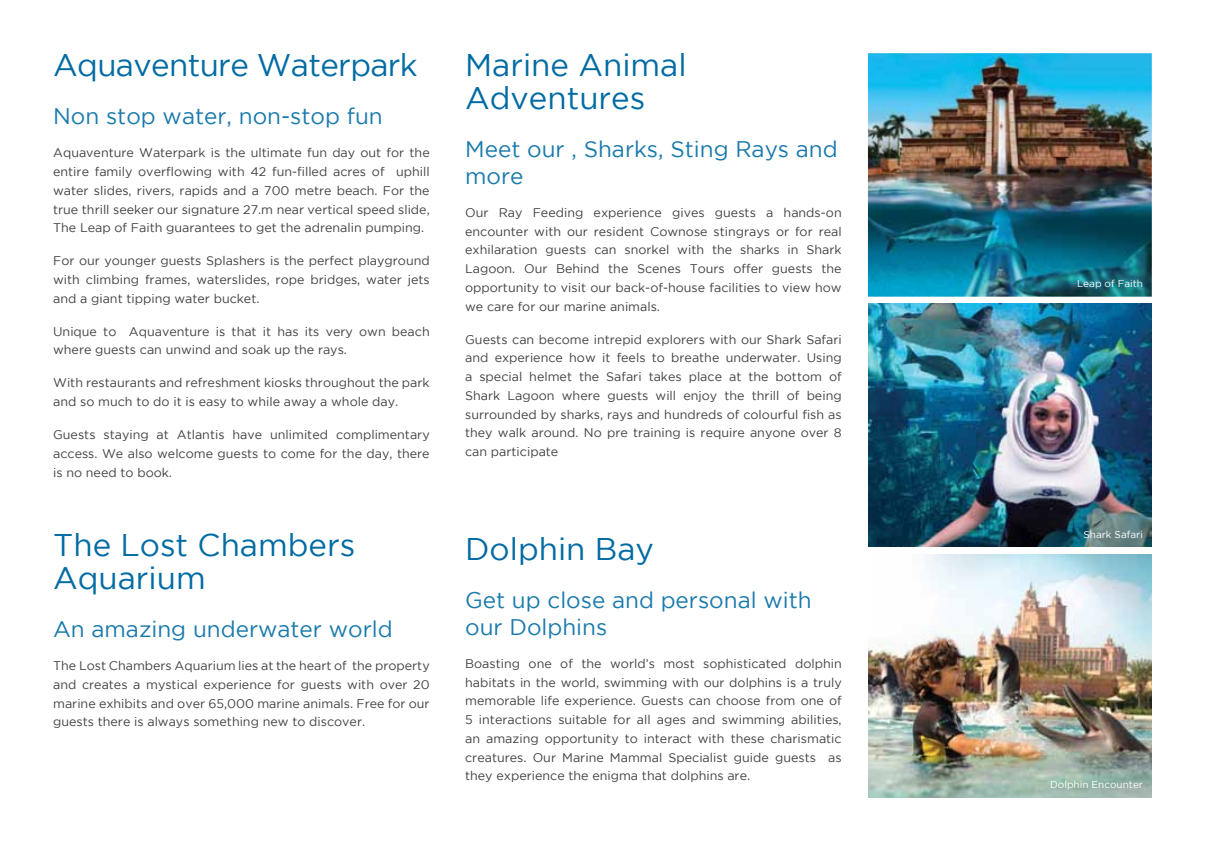
<style>
.page{position:relative;width:1205px;height:851px;background:#fff}
.page>*{position:absolute;margin:0;border:0;box-sizing:border-box;transform-origin:0 0}
.t1{font:31.25px/32.5px "Gotham";color:#006ba3}
.t2{font:31.25px "Gotham";letter-spacing:-.02em;color:#006ba3}
.t3{font:22.5px/27px "Gotham";color:#1a7aac}
.t4{font:12.5px/18.8px "Gotham";color:#414042;text-align:justify}
.t5{font:10px "Gotham";color:#fff}
</style>
<div class="page">
<img style="left:868px;top:304px;width:284px;height:242px">
<img style="left:868px;top:554px;width:284px;height:243px">
<img style="left:868px;top:53px;width:284px;height:243px">
<h1 class="t2" style="left:53px;top:48px;width:366px">Aquaventure Waterpark</h1>
<h2 class="t3" style="left:53px;top:102px;width:331px">Non stop water, non-stop fun</h2>
<p class="t4" style="left:53px;top:143px;width:378px">Aquaventure Waterpark is the ultimate fun day out for the entire family overflowing with 42 fun-filled acres of uphill water slides, rivers, rapids and a 700 metre beach. For the true thrill seeker our signature 27.m near vertical speed slide, The Leap of Faith guarantees to get the adrenalin pumping.</p>
<p class="t4" style="left:53px;top:251px;width:378px">For our younger guests Splashers is the perfect playground with climbing frames, waterslides, rope bridges, water jets and a giant tipping water bucket.</p>
<p class="t4" style="left:53px;top:322px;width:378px">Unique to Aquaventure is that it has its very own beach where guests can unwind and soak up the rays.</p>
<p class="t4" style="left:53px;top:373px;width:378px">With restaurants and refreshment kiosks throughout the park and so much to do it is easy to while away a whole day.</p>
<p class="t4" style="left:53px;top:425px;width:378px">Guests staying at Atlantis have unlimited complimentary access. We also welcome guests to come for the day, there is no need to book.</p>
<h1 class="t1" style="left:53px;top:528px;width:304px">The Lost Chambers<br>Aquarium</h1>
<h2 class="t3" style="left:53px;top:615px;width:341px">An amazing underwater world</h2>
<p class="t4" style="left:53px;top:656px;width:378px">The Lost Chambers Aquarium lies at the heart of the property and creates a mystical experience for guests with over 20 marine exhibits and over 65,000 marine animals. Free for our guests there is always something new to discover.</p>
<h1 class="t1" style="left:465px;top:48px;width:223px">Marine Animal<br>Adventures</h1>
<h2 class="t3" style="left:465px;top:135px;width:374px">Meet our , Sharks, Sting Rays and more</h2>
<p class="t4" style="left:465px;top:203px;width:378px">Our Ray Feeding experience gives guests a hands-on encounter with our resident Cownose stingrays or for real exhilaration guests can snorkel with the sharks in Shark Lagoon. Our Behind the Scenes Tours offer guests the opportunity to visit our back-of-house facilities to view how we care for our marine animals.</p>
<p class="t4" style="left:465px;top:329px;width:378px">Guests can become intrepid explorers with our Shark Safari and experience how it feels to breathe underwater. Using a special helmet the Safari takes place at the bottom of Shark Lagoon where guests will enjoy the thrill of being surrounded by sharks, rays and hundreds of colourful fish as they walk around. No pre training is require anyone over 8 can participate</p>
<h1 class="t1" style="left:465px;top:531px;width:190px">Dolphin Bay</h1>
<h2 class="t3" style="left:465px;top:586px;width:348px">Get up close and personal with our Dolphins</h2>
<p class="t4" style="left:465px;top:653px;width:378px">Boasting one of the world’s most sophisticated dolphin habitats in the world, swimming with our dolphins is a truly memorable life experience. Guests can choose from one of 5 interactions suitable for all ages and swimming abilities, an amazing opportunity to interact with these charismatic creatures. Our Marine Mammal Specialist guide guests as they experience the enigma that dolphins are.</p>
<p class="t5" style="left:1077px;top:278px;width:67px">Leap of Faith</p>
<p class="t5" style="left:1083px;top:528px;width:61px">Shark Safari</p>
<p class="t5" style="left:1050px;top:779px;width:94px">Dolphin Encounter</p>
</div>
